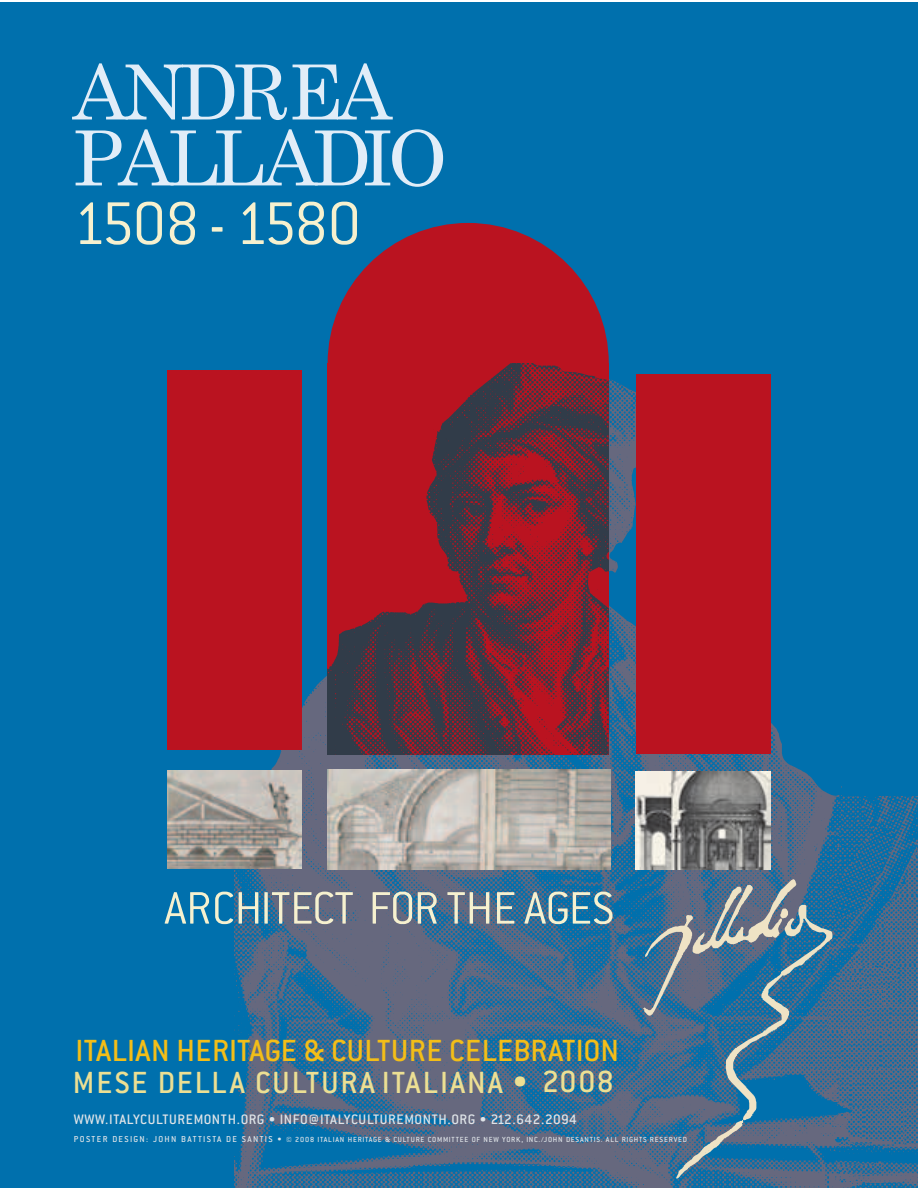
<style>
.page{position:relative;width:918px;height:1188px;background:#fff}
.page>*{position:absolute;margin:0;border:0;box-sizing:border-box;transform-origin:0 0}
.t1{font:76.05px/66px "Century Schoolbook";letter-spacing:-.065em;color:#e1edf8}
.t2{font:300 66.15px "Conduit ITC";letter-spacing:-.03em;color:#f6f1cf}
.t3{font:300 49.95px "Conduit ITC";letter-spacing:-.02em;color:#f6f1cf}
.t4{font:500 33.6px "Conduit ITC";letter-spacing:.005em;color:#f3be18}
.t5{font:500 33.6px "Conduit ITC";letter-spacing:.06em;color:#ecdf93}
.t6{font:500 15.15px "Conduit Md ITCTT";letter-spacing:.035em;color:#dfe4e8}
.t7{font:500 8.1px "Conduit Md ITCTT";letter-spacing:.1em;color:#dfe4e8}
.s1{font-size:9.45px}
</style>
<div class="page">
<div style="left:0;top:3px;width:918px;height:1185px;background:#0070ad"></div>
<img style="left:234px;top:344px;width:684px;height:844px">
<div style="left:328px;top:223px;width:281px;height:281px;background:#ba1320;border-radius:50%"></div>
<div style="left:636px;top:374px;width:134px;height:380px;background:#ba1320"></div>
<div style="left:167px;top:370px;width:135px;height:380px;background:#ba1320"></div>
<img style="left:328px;top:364px;width:281px;height:391px">
<img style="left:636px;top:772px;width:134px;height:97px">
<img style="left:167px;top:771px;width:135px;height:97px">
<img style="left:328px;top:770px;width:282px;height:100px">
<img style="left:634px;top:875px;width:203px;height:309px">
<h1 class="t1" style="left:73px;top:60px;width:376px">ANDREA<br>PALLADIO</h1>
<h2 class="t2" style="left:73px;top:203px;width:290px">1508 - 1580</h2>
<h3 class="t3" style="left:164px;top:892px;width:451px">ARCHITECT FOR THE AGES</h3>
<h3 class="t4" style="left:75px;top:1040px;width:545px">ITALIAN HERITAGE &amp; CULTURE CELEBRATION</h3>
<h3 class="t5" style="left:73px;top:1072px;width:542px">MESE DELLA CULTURA ITALIANA • 2008</h3>
<h3 class="t6" style="left:74px;top:1110px;width:505px">WWW.ITALYCULTUREMONTH.ORG • INFO@ITALYCULTUREMONTH.ORG • 212.642.2094</h3>
<p class="t7" style="left:74px;top:1135px;width:615px"><span class="s1">POSTER DESIGN: JOHN BATTISTA DE SANTIS •</span> © 2008 ITALIAN HERITAGE &amp; CULTURE COMMITTEE OF NEW YORK, INC./JOHN DESANTIS. ALL RIGHTS RESERVED</p>
</div>
